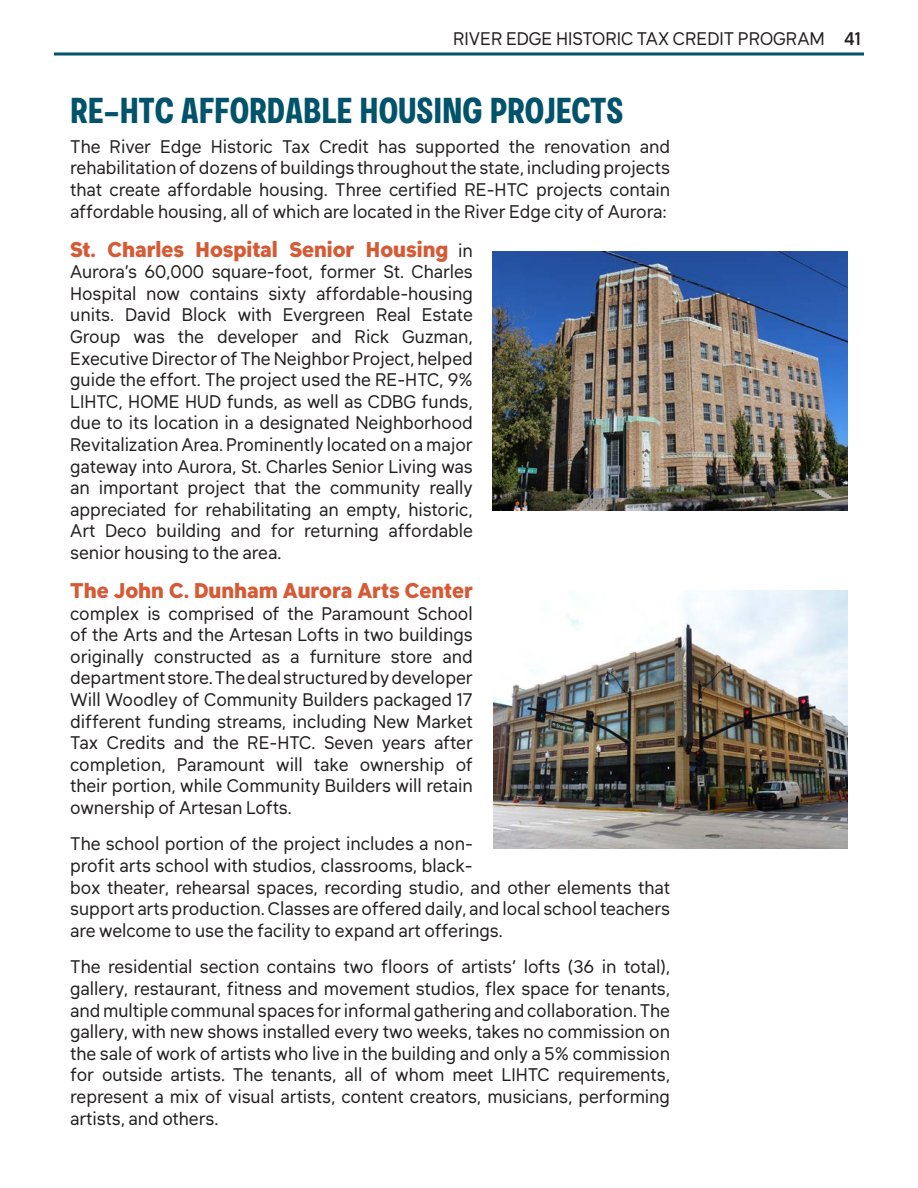
<style>
.page{position:relative;width:918px;height:1188px;background:#fff}
.page>*{position:absolute;margin:0;border:0;box-sizing:border-box;transform-origin:0 0}
.t1{font:600 36px "Laguna Vintage Con";color:#01536b}
.Paragraph_Style_1{font:800 21px "Klima";color:#d45b36}
.Paragraph_Style_1-2{font:18px/21.6px "Klima";color:#231f20;text-align:justify}
.s1{font-weight:500}
.s2{font-weight:400;font-size:18px;color:#231f20}
</style>
<div class="page">
<img style="left:492px;top:252px;width:356px;height:258px">
<img style="left:493px;top:590px;width:355px;height:259px">
<svg style="left:54px;top:52px;width:810px;height:4px;background:#407d8f"></svg>
<p class="Paragraph_Style_1-2" style="left:453px;top:27px;width:409px">RIVER EDGE HISTORIC TAX CREDIT PROGRAM <span class="s1">41</span></p>
<p class="t1" style="left:70px;top:89px;width:554px">RE-HTC AFFORDABLE HOUSING PROJECTS</p>
<p class="Paragraph_Style_1-2" style="left:70px;top:134px;width:601px">The River Edge Historic Tax Credit has supported the renovation and rehabilitation of dozens of buildings throughout the state, including projects that create affordable housing. Three certified RE-HTC projects contain affordable housing, all of which are located in the River Edge city of Aurora:</p>
<p class="Paragraph_Style_1" style="left:70px;top:232px;width:404px">St. Charles Hospital Senior Housing <span class="s2">in</span></p>
<p class="Paragraph_Style_1-2" style="left:70px;top:259px;width:404px">Aurora’s 60,000 square-foot, former St. Charles Hospital now contains sixty affordable-housing units. David Block with Evergreen Real Estate Group was the developer and Rick Guzman, Executive Director of The Neighbor Project, helped guide the effort. The project used the RE-HTC, 9% LIHTC, HOME HUD funds, as well as CDBG funds, due to its location in a designated Neighborhood Revitalization Area. Prominently located on a major gateway into Aurora, St. Charles Senior Living was an important project that the community really appreciated for rehabilitating an empty, historic, Art Deco building and for returning affordable senior housing to the area.</p>
<p class="Paragraph_Style_1" style="left:70px;top:574px;width:404px">The John C. Dunham Aurora Arts Center</p>
<p class="Paragraph_Style_1-2" style="left:70px;top:601px;width:404px">complex is comprised of the Paramount School of the Arts and the Artesan Lofts in two buildings originally constructed as a furniture store and department store. The deal structured by developer Will Woodley of Community Builders packaged 17 different funding streams, including New Market Tax Credits and the RE-HTC. Seven years after completion, Paramount will take ownership of their portion, while Community Builders will retain ownership of Artesan Lofts.</p>
<p class="Paragraph_Style_1-2" style="left:70px;top:832px;width:601px;text-align:left">The school portion of the project includes a non-<br>profit arts school with studios, classrooms, black-<br>box theater, rehearsal spaces, recording studio, and other elements that support arts production. Classes are offered daily, and local school teachers are welcome to use the facility to expand art offerings.</p>
<p class="Paragraph_Style_1-2" style="left:70px;top:955px;width:601px">The residential section contains two floors of artists’ lofts (36 in total), gallery, restaurant, fitness and movement studios, flex space for tenants, and multiple communal spaces for informal gathering and collaboration. The gallery, with new shows installed every two weeks, takes no commission on the sale of work of artists who live in the building and only a 5% commission for outside artists. The tenants, all of whom meet LIHTC requirements, represent a mix of visual artists, content creators, musicians, performing artists, and others.</p>
</div>
